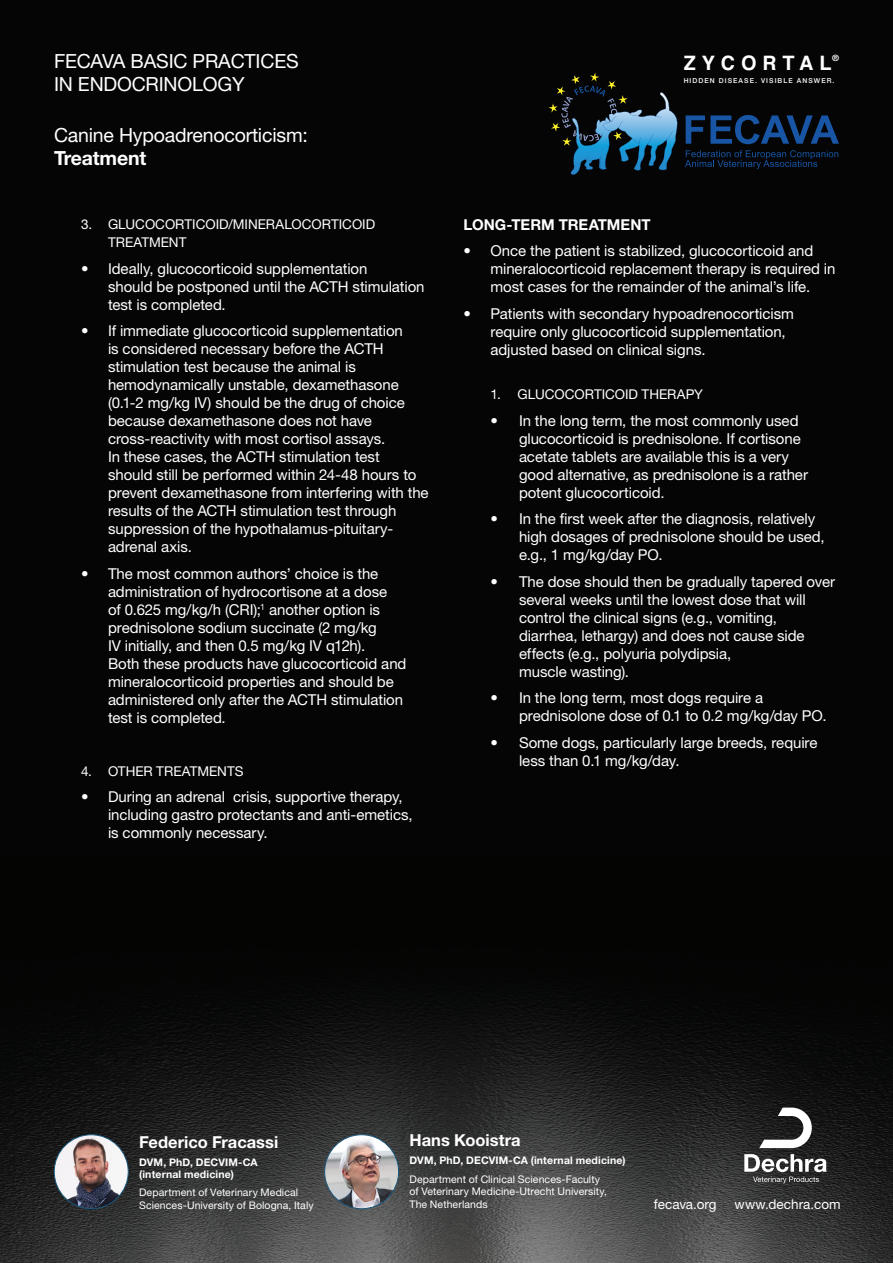
<style>
.page{position:relative;width:893px;height:1263px;background:#fff}
.page>*{position:absolute;margin:0;border:0;box-sizing:border-box;transform-origin:0 0}
.t1{font:700 19.8px "Helvetica";letter-spacing:.3em;color:#fff}
.Body_White{font:19.5px/23.4px "Helvetica Neue LT Std";letter-spacing:-.01em;color:#fff}
.t2{font:700 16.5px "Helvetica Neue LT Std";color:#fff}
.t3{font:15px/18px "Helvetica Neue LT Std";letter-spacing:-.005em;color:#fff}
.t4{font:700 15px "Helvetica Neue LT Std";color:#fff}
.t5{font:13.5px/18px "Helvetica Neue LT Std";color:#fff}
.t6{font:10.5px/12.6px "Helvetica Neue LT Std";letter-spacing:.01em;color:#fff}
.t7{font:700 10.5px/12.6px "Helvetica Neue LT Std";letter-spacing:.015em;color:#fff}
.t8{font:700 8.7px "Helvetica Neue LT Std";color:#fff}
.t9{font:500 6.75px "Helvetica Neue";letter-spacing:.16em;color:#fff}
.s1{font-weight:700}
</style>
<div class="page">
<div style="left:0;top:0;width:893px;height:857px;background:#040504"></div>
<img style="left:0;top:857px;width:893px;height:406px">
<svg style="left:686px;top:115px;width:153px;height:29px"></svg>
<svg style="left:685px;top:150px;width:153px;height:19px"></svg>
<svg style="left:549px;top:73px;width:129px;height:102px"></svg>
<svg style="left:759px;top:1107px;width:53px;height:41px"></svg>
<svg style="left:744px;top:1154px;width:83px;height:29px"></svg>
<img style="left:325px;top:1135px;width:74px;height:74px;border-radius:37px">
<div style="left:324px;top:1134px;width:75px;height:75px;border:1px solid #135176;border-radius:50%"></div>
<img style="left:54px;top:1135px;width:74px;height:74px;border-radius:37px">
<div style="left:54px;top:1134px;width:74px;height:75px;border:1px solid #135176;border-radius:50%"></div>
<p class="Body_White" style="left:54px;top:49px;width:246px">FECAVA BASIC PRACTICES<br>IN ENDOCRINOLOGY</p>
<p class="Body_White" style="left:54px;top:123px;width:255px">Canine Hypoadrenocorticism:<br><span class="s1">Treatment</span></p>
<p class="t5" style="left:108px;top:215px;width:269px;text-indent:-27px">3. GLUCOCORTICOID/MINERALOCORTICOID<br>TREATMENT</p>
<p class="t3" style="left:108px;top:259px;width:318px;text-indent:-27px">• Ideally, glucocorticoid supplementation<br>should be postponed until the ACTH stimulation test is completed.</p>
<p class="t3" style="left:108px;top:322px;width:322px;text-indent:-27px">• If immediate glucocorticoid supplementation<br>is considered necessary before the ACTH stimulation test because the animal is hemodynamically unstable, dexamethasone (0.1-2 mg/kg IV) should be the drug of choice because dexamethasone does not have cross-reactivity with most cortisol assays.<br>In these cases, the ACTH stimulation test<br>should still be performed within 24-48 hours to prevent dexamethasone from interfering with the results of the ACTH stimulation test through suppression of the hypothalamus-pituitary&shy;adrenal axis.</p>
<p class="t3" style="left:108px;top:564px;width:300px;text-indent:-27px">• The most common authors’ choice is the administration of hydrocortisone at a dose<br>of 0.625 mg/kg/h (CRI);<sup>1</sup> another option is prednisolone sodium succinate (2 mg/kg<br>IV initially, and then 0.5 mg/kg IV q12h).<br>Both these products have glucocorticoid and mineralocorticoid properties and should be administered only after the ACTH stimulation test is completed.</p>
<p class="t5" style="left:81px;top:762px;width:164px">4. OTHER TREATMENTS</p>
<p class="t3" style="left:108px;top:788px;width:306px;text-indent:-27px">• During an adrenal crisis, supportive therapy, including gastro protectants and anti-emetics, is commonly necessary.</p>
<p class="t1" style="left:684px;top:47px;width:149px">ZYCORTAL</p>
<p class="t8" style="left:832px;top:52px;width:8px">®</p>
<p class="t9" style="left:684px;top:77px;width:152px">HIDDEN DISEASE. VISIBLE ANSWER.</p>
<p class="t4" style="left:463px;top:215px;width:189px">LONG-TERM TREATMENT</p>
<p class="t3" style="left:490px;top:242px;width:346px;text-indent:-27px">• Once the patient is stabilized, glucocorticoid and mineralocorticoid replacement therapy is required in most cases for the remainder of the animal’s life.</p>
<p class="t3" style="left:490px;top:304px;width:305px;text-indent:-27px">• Patients with secondary hypoadrenocorticism require only glucocorticoid supplementation, adjusted based on clinical signs.</p>
<p class="t5" style="left:490px;top:385px;width:214px">1. GLUCOCORTICOID THERAPY</p>
<p class="t3" style="left:519px;top:411px;width:291px;text-indent:-28px">• In the long term, the most commonly used glucocorticoid is prednisolone. If cortisone acetate tablets are available this is a very good alternative, as prednisolone is a rather potent glucocorticoid.</p>
<p class="t3" style="left:519px;top:510px;width:307px;text-indent:-28px">• In the first week after the diagnosis, relatively high dosages of prednisolone should be used, e.g., 1 mg/kg/day PO.</p>
<p class="t3" style="left:519px;top:572px;width:318px;text-indent:-28px">• The dose should then be gradually tapered over several weeks until the lowest dose that will control the clinical signs (e.g., vomiting, diarrhea, lethargy) and does not cause side effects (e.g., polyuria polydipsia,<br>muscle wasting).</p>
<p class="t3" style="left:519px;top:689px;width:309px;text-indent:-28px">• In the long term, most dogs require a prednisolone dose of 0.1 to 0.2 mg/kg/day PO.</p>
<p class="t3" style="left:519px;top:733px;width:300px;text-indent:-28px">• Some dogs, particularly large breeds, require less than 0.1 mg/kg/day.</p>
<p class="t2" style="left:139px;top:1131px;width:141px">Federico Fracassi</p>
<p class="t7" style="left:139px;top:1155px;width:120px">DVM, PhD, DECVIM-CA (internal medicine)</p>
<p class="t6" style="left:139px;top:1186px;width:176px">Department of Veterinary Medical<br>Sciences-University of Bologna, Italy</p>
<p class="t2" style="left:409px;top:1130px;width:113px">Hans Kooistra</p>
<p class="t7" style="left:409px;top:1154px;width:218px">DVM, PhD, DECVIM-CA (internal medicine)</p>
<p class="t6" style="left:409px;top:1172px;width:199px">Department of Clinical Sciences-Faculty of Veterinary Medicine-Utrecht University,<br>The Netherlands</p>
<p class="t5" style="left:654px;top:1195px;width:64px">fecava.org</p>
<p class="t5" style="left:735px;top:1195px;width:107px">www.dechra.com</p>
</div>
